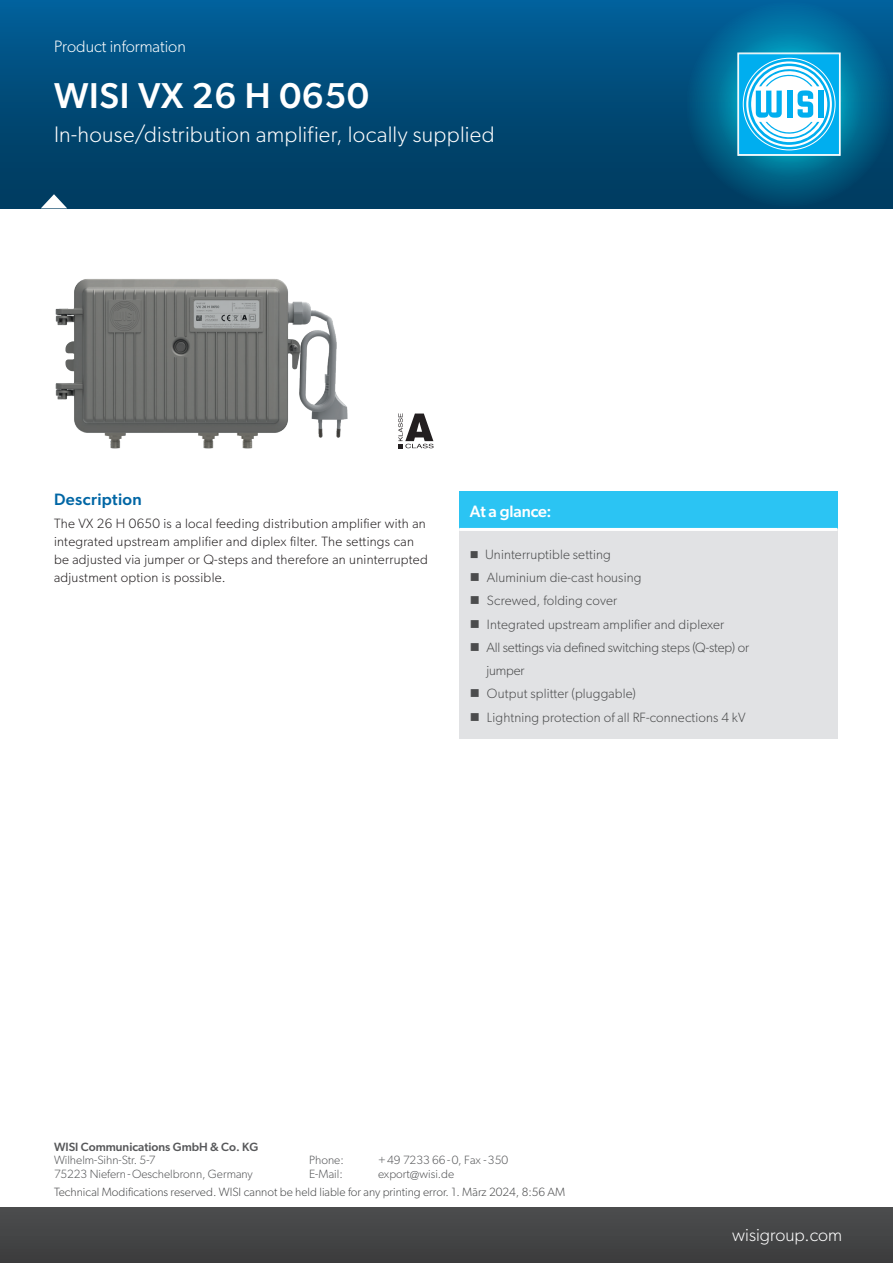
<style>
.page{position:relative;width:893px;height:1263px;background:#fff}
.page>*{position:absolute;margin:0;border:0;box-sizing:border-box;transform-origin:0 0}
.Headline_H1_24_pt{font:500 36px "Gibson";letter-spacing:.02em;color:#fff}
.Headline_H2{font:300 22.5px "Gibson";letter-spacing:.01em;color:#fff}
.t1{font:300 18px "Gibson";color:#fff}
.t2{font:300 16.5px "Gibson";color:#fff}
.Headline_H3_11_Pt{font:500 16.5px "Gibson";letter-spacing:.02em;color:#0166a5}
.Headline_H3_11_Pt-2{font:500 16.5px "Gibson";letter-spacing:-.01em;color:#fff}
.Copy_neu{font:300 13.5px/18px "Gibson";letter-spacing:.02em;color:#231f20}
.t3{font:300 13.5px "Gibson";letter-spacing:.01em;color:#4b4c4d}
.t4{font:300 13.5px/23.2px "Gibson";letter-spacing:-.01em;color:#4b4c4d}
.t5{font:300 12px "Gibson";color:#57585a}
.t6{font:300 12px "Gibson";color:#4b4c4d}
.t7{font:500 12px "Gibson";color:#57585a}
</style>
<div class="page">
<div style="left:0;top:0;width:893px;height:208px;background:linear-gradient(to bottom,#015e97,#00385b)"></div>
<div style="left:0;top:1208px;width:893px;height:55px;background:#454647"></div>
<svg style="left:41px;top:194px;width:26px;height:14px"></svg>
<svg style="left:685px;top:2px;width:208px;height:205px;background:#00648d"></svg>
<svg style="left:730px;top:45px;width:118px;height:118px"></svg>
<div style="left:739px;top:54px;width:100px;height:101px;background:#00aeef"></div>
<svg style="left:743px;top:58px;width:93px;height:92px"></svg>
<svg style="left:744px;top:59px;width:91px;height:90px"></svg>
<svg style="left:746px;top:61px;width:86px;height:86px"></svg>
<svg style="left:748px;top:64px;width:82px;height:81px"></svg>
<svg style="left:751px;top:66px;width:76px;height:76px"></svg>
<div style="left:818px;top:91px;width:6px;height:27px;background:#00aeef"></div>
<svg style="left:756px;top:69px;width:63px;height:72px"></svg>
<div style="left:737px;top:53px;width:104px;height:103px;border:1px solid #fff"></div>
<img style="left:55px;top:279px;width:345px;height:170px">
<svg style="left:398px;top:413px;width:36px;height:35px"></svg>
<div style="left:459px;top:491px;width:378px;height:38px;background:#2bc4f3"></div>
<div style="left:459px;top:529px;width:378px;height:209px;background:#e1e2e4"></div>
<hr style="left:459px;top:528px;width:378px;height:3px;background:#fff">
<p class="t2" style="left:54px;top:37px;width:133px">Product information</p>
<p class="Headline_H1_24_pt" style="left:54px;top:74px;width:316px">WISI VX 26 H 0650</p>
<p class="Headline_H2" style="left:54px;top:121px;width:442px">In-house/distribution amplifier, locally supplied</p>
<p class="Headline_H3_11_Pt" style="left:54px;top:490px;width:89px">Description</p>
<p class="Copy_neu" style="left:54px;top:514px;width:375px">The VX 26 H 0650 is a local feeding distribution amplifier with an integrated upstream amplifier and diplex filter. The settings can be adjusted via jumper or Q-steps and therefore an uninterrupted adjustment option is possible.</p>
<p class="Headline_H3_11_Pt-2" style="left:470px;top:501px;width:83px">At a glance:</p>
<p class="t3" style="left:485px;top:546px;width:127px">Uninterruptible setting</p>
<p class="t3" style="left:487px;top:569px;width:156px">Aluminium die-cast housing</p>
<p class="t3" style="left:487px;top:592px;width:132px">Screwed, folding cover</p>
<p class="t3" style="left:487px;top:616px;width:239px">Integrated upstream amplifier and diplexer</p>
<p class="t4" style="left:486px;top:635px;width:264px">All settings via defined switching steps (Q-step) or jumper</p>
<p class="t3" style="left:487px;top:685px;width:150px">Output splitter (pluggable)</p>
<p class="t3" style="left:487px;top:709px;width:260px">Lightning protection of all RF-connections 4 kV</p>
<p class="t7" style="left:54px;top:1139px;width:206px">WISI Communications GmbH &amp; Co. KG</p>
<p class="t5" style="left:54px;top:1153px;width:103px">Wilhelm-Sihn-Str. 5-7</p>
<p class="t5" style="left:309px;top:1153px;width:36px">Phone:</p>
<p class="t5" style="left:378px;top:1153px;width:132px">+49 7233 66-0, Fax -350</p>
<p class="t5" style="left:54px;top:1166px;width:200px">75223 Niefern-Oeschelbronn, Germany</p>
<p class="t5" style="left:309px;top:1166px;width:35px">E-Mail:</p>
<p class="t5" style="left:378px;top:1166px;width:78px">export@wisi.de</p>
<p class="t6" style="left:54px;top:1185px;width:513px">Technical Modifications reserved. WISI cannot be held liable for any printing error. 1. März 2024, 8:56 AM</p>
<h3 class="t1" style="left:732px;top:1224px;width:111px">wisigroup.com</h3>
</div>
